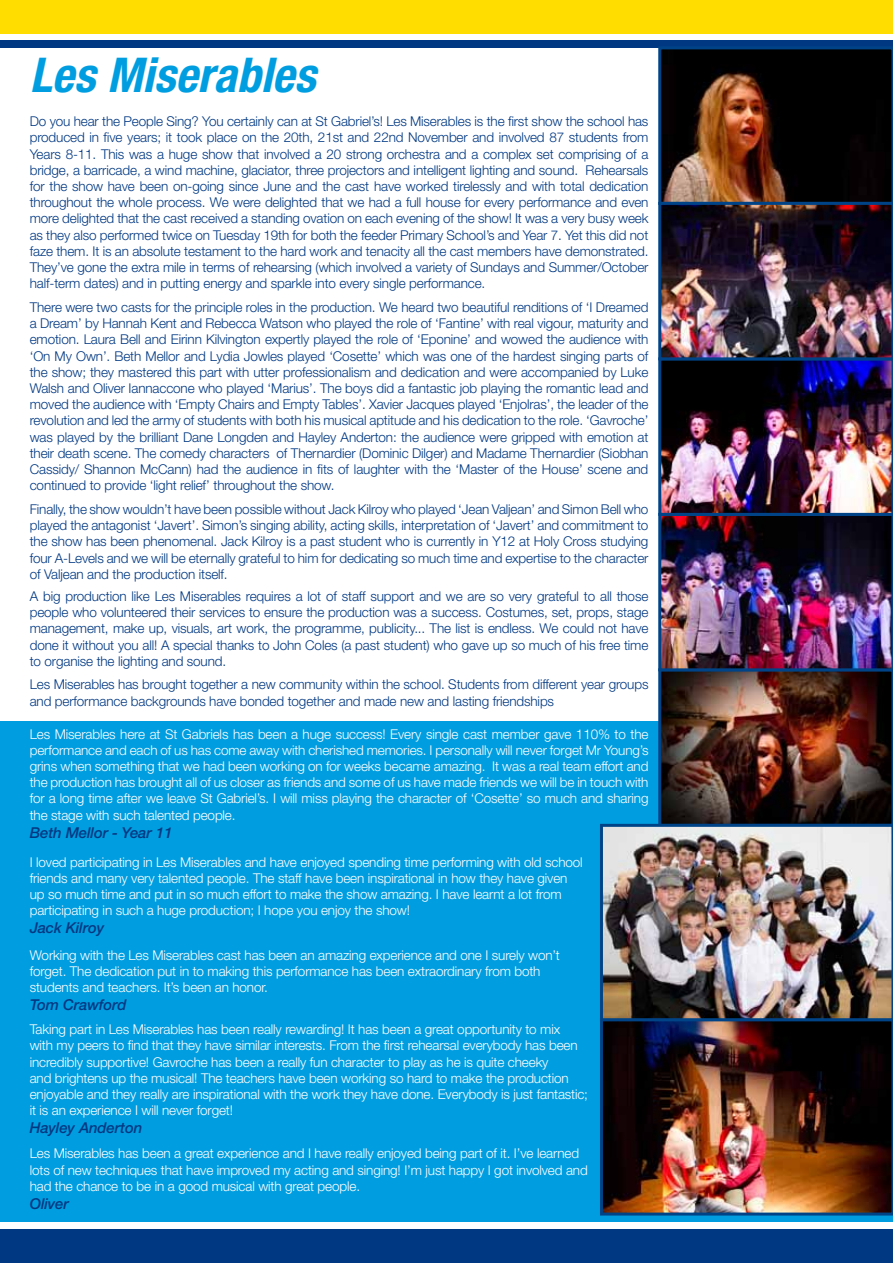
<style>
.page{position:relative;width:893px;height:1263px;background:#fff}
.page>*{position:absolute;margin:0;border:0;box-sizing:border-box;transform-origin:0 0}
.t1{font:italic 700 condensed 48px "Helvetica Neue LT";color:#009ee0}
.t2{font:italic 500 15px "Helvetica Neue LT";letter-spacing:-.01em;color:#003882}
.t3{font:300 13.5px/16.2px "Helvetica Neue LT";letter-spacing:-.01em;color:#003882;text-align:justify}
.t4{font:300 13.5px/16.2px "Helvetica Neue LT";letter-spacing:-.01em;color:#fff}
</style>
<div class="page">
<div style="left:0;top:0;width:893px;height:34px;background:#fd0"></div>
<div style="left:0;top:40px;width:893px;height:8px;background:#003882"></div>
<div style="left:0;top:1229px;width:893px;height:34px;background:#003882"></div>
<div style="left:0;top:1214px;width:893px;height:8px;background:#009ee0"></div>
<div style="left:0;top:721px;width:893px;height:497px;background:#009ee0"></div>
<img style="left:600px;top:1021px;width:293px;height:194px">
<img style="left:600px;top:824px;width:293px;height:197px">
<img style="left:658px;top:47px;width:235px;height:780px">
<h1 class="t1" style="left:30px;top:46px;width:287px">Les Miserables</h1>
<p class="t3" style="left:30px;top:113px;width:620px">Do you hear the People Sing? You certainly can at St Gabriel’s! Les Miserables is the first show the school has produced in five years; it took place on the 20th, 21st and 22nd November and involved 87 students from Years 8-11. This was a huge show that involved a 20 strong orchestra and a complex set comprising of a bridge, a barricade, a wind machine, glaciator, three projectors and intelligent lighting and sound. Rehearsals for the show have been on-going since June and the cast have worked tirelessly and with total dedication throughout the whole process. We were delighted that we had a full house for every performance and even more delighted that the cast received a standing ovation on each evening of the show! It was a very busy week as they also performed twice on Tuesday 19th for both the feeder Primary School’s and Year 7. Yet this did not faze them. It is an absolute testament to the hard work and tenacity all the cast members have demonstrated.<br>They’ve gone the extra mile in terms of rehearsing (which involved a variety of Sundays and Summer/October half-term dates) and in putting energy and sparkle into every single performance.</p>
<p class="t3" style="left:30px;top:299px;width:620px">There were two casts for the principle roles in the production. We heard two beautiful renditions of ‘I Dreamed a Dream’ by Hannah Kent and Rebecca Watson who played the role of ‘Fantine’ with real vigour, maturity and emotion. Laura Bell and Eirinn Kilvington expertly played the role of ‘Eponine’ and wowed the audience with ‘On My Own’. Beth Mellor and Lydia Jowles played ‘Cosette’ which was one of the hardest singing parts of the show; they mastered this part with utter professionalism and dedication and were accompanied by Luke Walsh and Oliver Iannaccone who played ‘Marius’. The boys did a fantastic job playing the romantic lead and moved the audience with ‘Empty Chairs and Empty Tables’. Xavier Jacques played ‘Enjolras’, the leader of the revolution and led the army of students with both his musical aptitude and his dedication to the role. ‘Gavroche’ was played by the brilliant Dane Longden and Hayley Anderton: the audience were gripped with emotion at their death scene. The comedy characters of Thernardier (Dominic Dilger) and Madame Thernardier (Siobhan Cassidy/ Shannon McCann) had the audience in fits of laughter with the ‘Master of the House’ scene and continued to provide ‘light relief’ throughout the show.</p>
<p class="t3" style="left:30px;top:501px;width:620px">Finally, the show wouldn’t have been possible without Jack Kilroy who played ‘Jean Valjean’ and Simon Bell who played the antagonist ‘Javert’. Simon’s singing ability, acting skills, interpretation of ‘Javert’ and commitment to the show has been phenomenal. Jack Kilroy is a past student who is currently in Y12 at Holy Cross studying four A-Levels and we will be eternally grateful to him for dedicating so much time and expertise to the character of Valjean and the production itself.</p>
<p class="t3" style="left:30px;top:588px;width:620px">A big production like Les Miserables requires a lot of staff support and we are so very grateful to all those people who volunteered their services to ensure the production was a success. Costumes, set, props, stage management, make up, visuals, art work, the programme, publicity... The list is endless. We could not have done it without you all! A special thanks to John Coles (a past student) who gave up so much of his free time to organise the lighting and sound.</p>
<p class="t3" style="left:30px;top:676px;width:620px">Les Miserables has brought together a new community within the school. Students from different year groups and performance backgrounds have bonded together and made new and lasting friendships</p>
<p class="t4" style="left:30px;top:725px;width:620px;text-align:justify">Les Miserables here at St Gabriels has been a huge success! Every single cast member gave 110% to the performance and each of us has come away with cherished memories. I personally will never forget Mr Young’s grins when something that we had been working on for weeks became amazing. It was a real team effort and the production has brought all of us closer as friends and some of us have made friends we will be in touch with for a long time after we leave St Gabriel’s. I will miss playing the character of ‘Cosette’ so much and sharing the stage with such talented people.</p>
<p class="t2" style="left:30px;top:823px;width:144px">Beth Mellor - Year 11</p>
<p class="t4" style="left:30px;top:853px;width:554px">I loved participating in Les Miserables and have enjoyed spending time performing with old school friends and many very talented people. The staff have been inspirational in how they have given up so much time and put in so much effort to make the show amazing. I have learnt a lot from participating in such a huge production; I hope you enjoy the show!</p>
<p class="t2" style="left:30px;top:919px;width:76px">Jack Kilroy</p>
<p class="t4" style="left:30px;top:947px;width:532px">Working with the Les Miserables cast has been an amazing experience and one I surely won’t forget. The dedication put in to making this performance has been extraordinary from both students and teachers. It’s been an honor.</p>
<p class="t2" style="left:30px;top:996px;width:98px">Tom Crawford</p>
<p class="t4" style="left:30px;top:1021px;width:560px">Taking part in Les Miserables has been really rewarding! It has been a great opportunity to mix<br>with my peers to find that they have similar interests. From the first rehearsal everybody has been incredibly supportive! Gavroche has been a really fun character to play as he is quite cheeky<br>and brightens up the musical! The teachers have been working so hard to make the production enjoyable and they really are inspirational with the work they have done. Everybody is just fantastic; it is an experience I will never forget!</p>
<p class="t2" style="left:30px;top:1119px;width:114px">Hayley Anderton</p>
<p class="t4" style="left:30px;top:1145px;width:560px">Les Miserables has been a great experience and I have really enjoyed being part of it. I’ve learned lots of new techniques that have improved my acting and singing! I’m just happy I got involved and had the chance to be in a good musical with great people.</p>
<p class="t2" style="left:30px;top:1194px;width:41px">Oliver</p>
</div>
